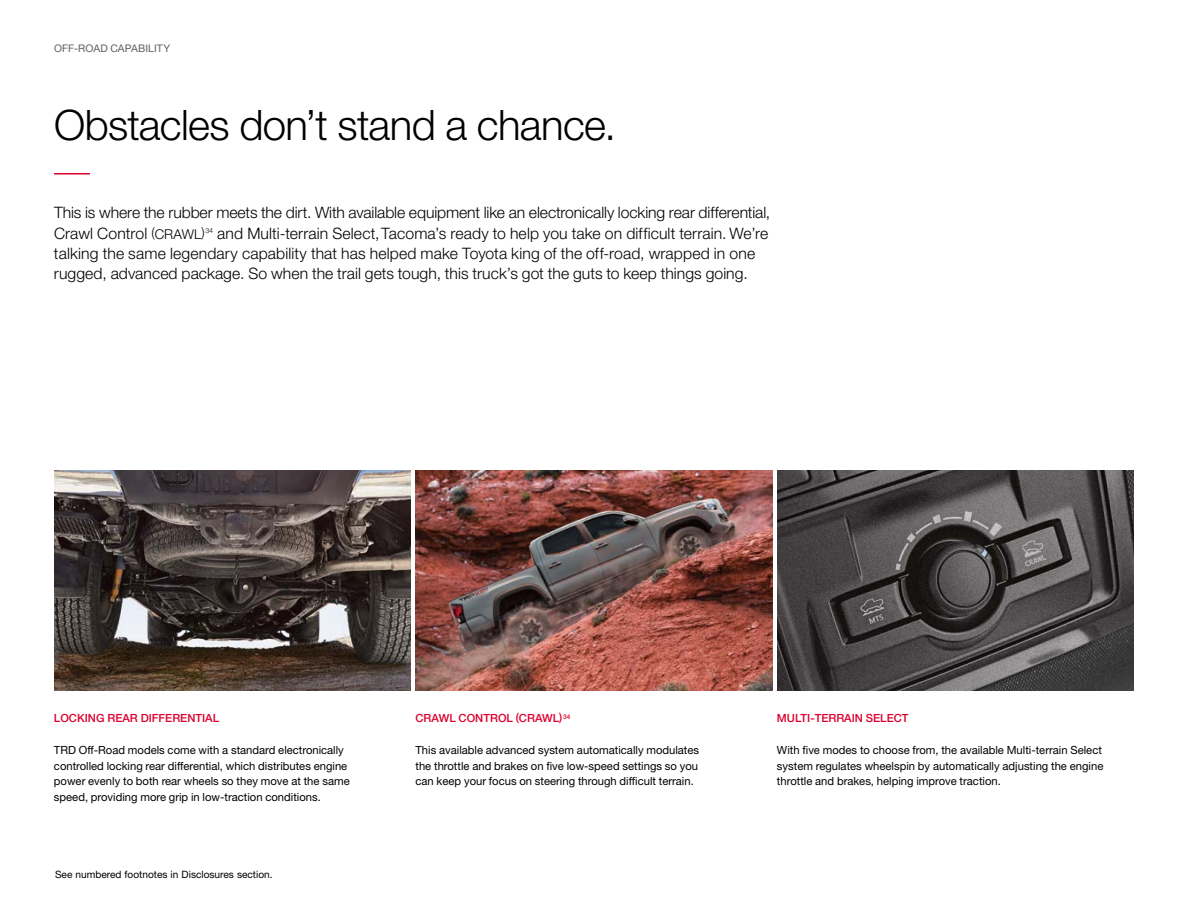
<style>
.page{position:relative;width:1188px;height:918px;background:#fff}
.page>*{position:absolute;margin:0;border:0;box-sizing:border-box;transform-origin:0 0}
.t1{font:300 42px "Helvetica Neue LT Std";letter-spacing:-.015em;color:#000}
.t2{font:300 15.75px/20.2px "Helvetica Neue LT Std";letter-spacing:.005em;color:#000}
.t3{font:11.25px/15.8px "Helvetica Neue LT Std";color:#000}
.t4{font:500 11.25px "Helvetica Neue LT Std";color:#dc002e}
.t5{font:10.5px "Helvetica Neue LT Std";letter-spacing:.005em;color:#5f6062}
.t6{font:10.2px "Helvetica Neue LT Std";color:#000}
.s1{font-size:13.5px}
</style>
<div class="page">
<img style="left:54px;top:470px;width:357px;height:221px">
<img style="left:416px;top:470px;width:356px;height:221px">
<img style="left:777px;top:470px;width:357px;height:221px">
<hr style="left:54px;top:173px;width:36px;height:2px;background:#dc002e">
<p class="t5" style="left:54px;top:43px;width:118px">OFF-ROAD CAPABILITY</p>
<h1 class="t1" style="left:54px;top:99px;width:564px">Obstacles don’t stand a chance.</h1>
<p class="t2" style="left:54px;top:202px;width:718px">This is where the rubber meets the dirt. With available equipment like an electronically locking rear differential, Crawl Control <span class="s1">(CRAWL)</span><sup>34</sup> and Multi-terrain Select, Tacoma’s ready to help you take on difficult terrain. We’re talking the same legendary capability that has helped make Toyota king of the off-road, wrapped in one rugged, advanced package. So when the trail gets tough, this truck’s got the guts to keep things going.</p>
<p class="t4" style="left:54px;top:712px;width:167px">LOCKING REAR DIFFERENTIAL</p>
<p class="t3" style="left:54px;top:742px;width:297px">TRD Off-Road models come with a standard electronically controlled locking rear differential, which distributes engine power evenly to both rear wheels so they move at the same speed, providing more grip in low-traction conditions.</p>
<p class="t6" style="left:55px;top:868px;width:219px">See numbered footnotes in Disclosures section.</p>
<p class="t4" style="left:416px;top:712px;width:156px">CRAWL CONTROL (CRAWL)<sup>34</sup></p>
<p class="t3" style="left:415px;top:742px;width:285px;text-align:justify">This available advanced system automatically modulates the throttle and brakes on five low-speed settings so you can keep your focus on steering through difficult terrain.</p>
<p class="t4" style="left:777px;top:712px;width:133px">MULTI-TERRAIN SELECT</p>
<p class="t3" style="left:777px;top:742px;width:328px">With five modes to choose from, the available Multi-terrain Select system regulates wheelspin by automatically adjusting the engine throttle and brakes, helping improve traction.</p>
</div>
